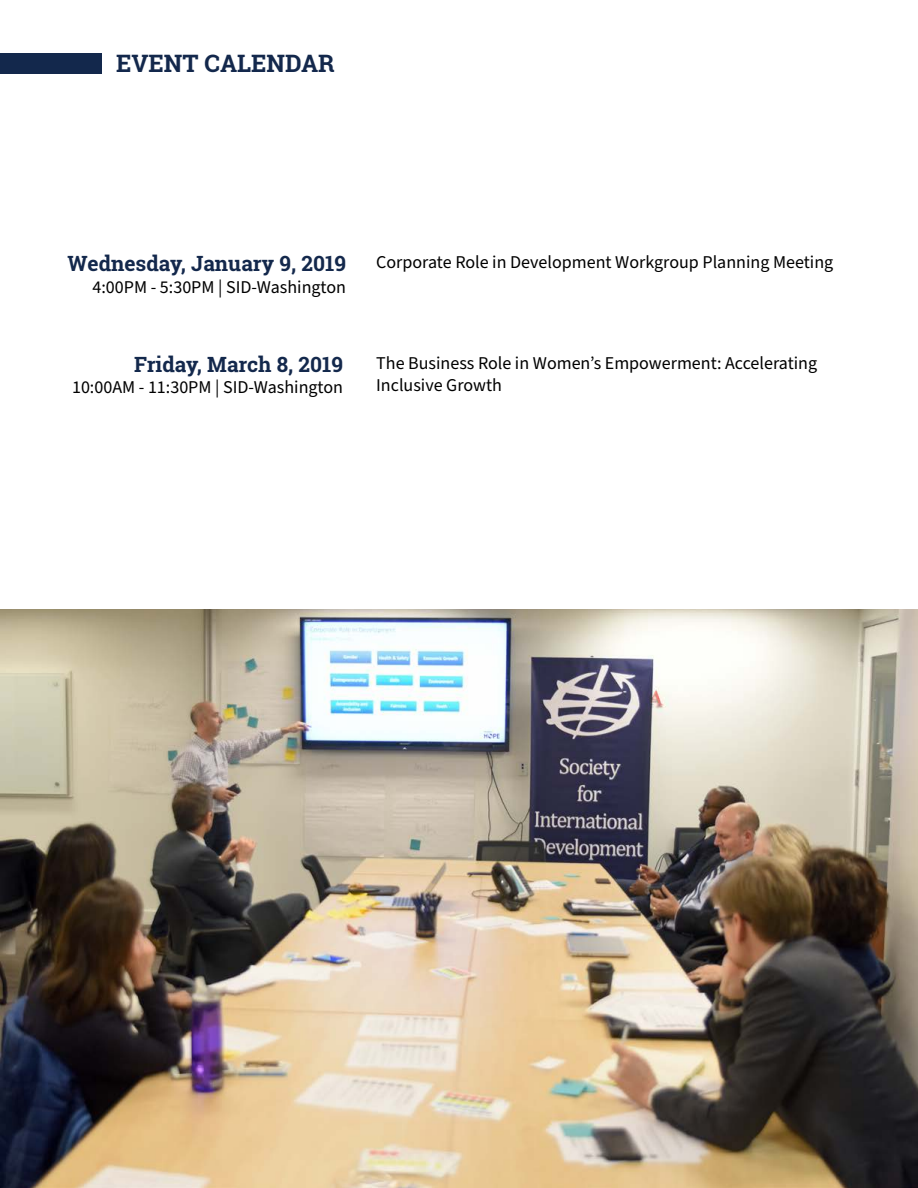
<style>
.page{position:relative;width:918px;height:1188px;background:#fff}
.page>*{position:absolute;margin:0;border:0;box-sizing:border-box;transform-origin:0 0}
.t1{font:700 24px "Roboto Slab";color:#13284c}
.t2{font:700 21px "Roboto Slab";color:#13284c}
.t3{font:18px/21.6px "Source Sans Pro";color:#000}
</style>
<div class="page">
<div style="left:0;top:53px;width:102px;height:21px;background:#13284c"></div>
<img style="left:0;top:609px;width:918px;height:579px">
<h1 class="t1" style="left:116px;top:47px;width:220px">EVENT CALENDAR</h1>
<p class="t2" style="left:68px;top:249px;width:280px">Wednesday, January 9, 2019</p>
<p class="t3" style="left:93px;top:276px;width:255px">4:00PM - 5:30PM | SID-Washington</p>
<p class="t2" style="left:134px;top:350px;width:210px">Friday, March 8, 2019</p>
<p class="t3" style="left:72px;top:377px;width:273px">10:00AM - 11:30PM | SID-Washington</p>
<p class="t3" style="left:376px;top:252px;width:459px">Corporate Role in Development Workgroup Planning Meeting</p>
<p class="t3" style="left:376px;top:353px;width:442px">The Business Role in Women’s Empowerment: Accelerating<br>Inclusive Growth</p>
</div>
